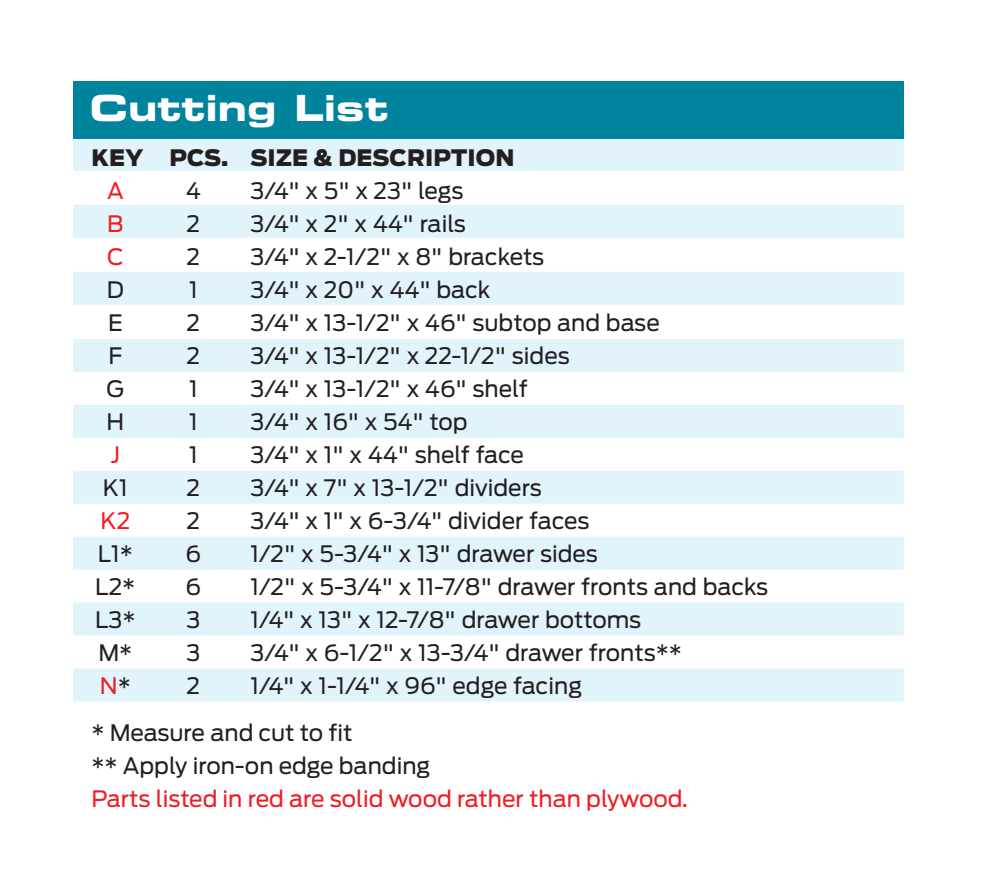
<style>
.page{position:relative;width:987px;height:890px;background:#fff}
.page>*{position:absolute;margin:0;border:0;box-sizing:border-box;transform-origin:0 0}
.BODY_-_antenna{font:36px "Eurostile Bold Extended Two";color:#fff}
.Materials___cutting{font:22.5px "Antenna";color:#231f20}
.BODY_-_antenna-2{font:22.5px "Antenna";color:#ee1d23}
.BODY_-_antenna-3{font:22.5px "Antenna";color:#231f20}
.Materials___cutting-2{font:900 22.5px "Antenna";letter-spacing:.005em;color:#231f20}
.Materials___cutting-3{font:22.5px "Antenna";color:#ee1d23}
.s1{color:#231f20}
</style>
<div class="page">
<div style="left:73px;top:138px;width:831px;height:33px;background:#e1f4fc"></div>
<div style="left:73px;top:205px;width:831px;height:33px;background:#e1f4fc"></div>
<div style="left:73px;top:272px;width:831px;height:33px;background:#e1f4fc"></div>
<div style="left:73px;top:339px;width:831px;height:33px;background:#e1f4fc"></div>
<div style="left:73px;top:405px;width:831px;height:33px;background:#e1f4fc"></div>
<div style="left:73px;top:470px;width:831px;height:33px;background:#e1f4fc"></div>
<div style="left:73px;top:536px;width:831px;height:33px;background:#e1f4fc"></div>
<div style="left:73px;top:602px;width:831px;height:33px;background:#e1f4fc"></div>
<div style="left:73px;top:668px;width:831px;height:33px;background:#e1f4fc"></div>
<div style="left:73px;top:81px;width:831px;height:57px;background:#00839c"></div>
<p class="BODY_-_antenna" style="left:90px;top:83px;width:300px">Cutting List</p>
<p class="Materials___cutting-2" style="left:91px;top:144px;width:424px">KEY PCS. SIZE &amp; DESCRIPTION</p>
<p class="Materials___cutting-3" style="left:107px;top:177px;width:18px">A</p>
<p class="Materials___cutting" style="left:186px;top:177px;width:17px">4</p>
<p class="Materials___cutting" style="left:250px;top:177px;width:214px">3/4" x 5" x 23" legs</p>
<p class="Materials___cutting-3" style="left:107px;top:210px;width:18px">B</p>
<p class="Materials___cutting" style="left:187px;top:210px;width:15px">2</p>
<p class="Materials___cutting" style="left:250px;top:210px;width:217px">3/4" x 2" x 44" rails</p>
<p class="Materials___cutting-3" style="left:107px;top:243px;width:18px">C</p>
<p class="Materials___cutting" style="left:187px;top:243px;width:15px">2</p>
<p class="Materials___cutting" style="left:250px;top:243px;width:295px">3/4" x 2-1/2" x 8" brackets</p>
<p class="Materials___cutting" style="left:107px;top:276px;width:19px">D</p>
<p class="Materials___cutting" style="left:189px;top:276px;width:10px">1</p>
<p class="Materials___cutting" style="left:250px;top:276px;width:241px">3/4" x 20" x 44" back</p>
<p class="Materials___cutting" style="left:108px;top:309px;width:16px">E</p>
<p class="Materials___cutting" style="left:187px;top:309px;width:15px">2</p>
<p class="Materials___cutting" style="left:250px;top:309px;width:411px">3/4" x 13-1/2" x 46" subtop and base</p>
<p class="Materials___cutting" style="left:108px;top:342px;width:15px">F</p>
<p class="Materials___cutting" style="left:187px;top:342px;width:15px">2</p>
<p class="Materials___cutting" style="left:250px;top:342px;width:321px">3/4" x 13-1/2" x 22-1/2" sides</p>
<p class="Materials___cutting" style="left:107px;top:375px;width:19px">G</p>
<p class="Materials___cutting" style="left:189px;top:375px;width:10px">1</p>
<p class="Materials___cutting" style="left:250px;top:375px;width:279px">3/4" x 13-1/2" x 46" shelf</p>
<p class="Materials___cutting" style="left:106px;top:408px;width:19px">H</p>
<p class="Materials___cutting" style="left:189px;top:408px;width:10px">1</p>
<p class="Materials___cutting" style="left:250px;top:408px;width:219px">3/4" x 16" x 54" top</p>
<p class="Materials___cutting-3" style="left:111px;top:441px;width:11px">J</p>
<p class="Materials___cutting" style="left:189px;top:441px;width:10px">1</p>
<p class="Materials___cutting" style="left:250px;top:441px;width:275px">3/4" x 1" x 44" shelf face</p>
<p class="Materials___cutting" style="left:103px;top:474px;width:26px">K1</p>
<p class="Materials___cutting" style="left:187px;top:474px;width:15px">2</p>
<p class="Materials___cutting" style="left:250px;top:474px;width:293px">3/4" x 7" x 13-1/2" dividers</p>
<p class="Materials___cutting-3" style="left:100px;top:507px;width:31px">K2</p>
<p class="Materials___cutting" style="left:187px;top:507px;width:15px">2</p>
<p class="Materials___cutting" style="left:250px;top:507px;width:340px">3/4" x 1" x 6-3/4" divider faces</p>
<p class="Materials___cutting" style="left:98px;top:540px;width:37px">L1*</p>
<p class="Materials___cutting" style="left:185px;top:540px;width:17px">6</p>
<p class="Materials___cutting" style="left:250px;top:540px;width:349px">1/2" x 5-3/4" x 13" drawer sides</p>
<p class="Materials___cutting" style="left:95px;top:573px;width:42px">L2*</p>
<p class="Materials___cutting" style="left:185px;top:573px;width:17px">6</p>
<p class="Materials___cutting" style="left:250px;top:573px;width:519px">1/2" x 5-3/4" x 11-7/8" drawer fronts and backs</p>
<p class="Materials___cutting" style="left:95px;top:606px;width:42px">L3*</p>
<p class="Materials___cutting" style="left:186px;top:606px;width:15px">3</p>
<p class="Materials___cutting" style="left:250px;top:606px;width:392px">1/4" x 13" x 12-7/8" drawer bottoms</p>
<p class="Materials___cutting" style="left:98px;top:639px;width:36px">M*</p>
<p class="Materials___cutting" style="left:186px;top:639px;width:15px">3</p>
<p class="Materials___cutting" style="left:250px;top:639px;width:433px">3/4" x 6-1/2" x 13-3/4" drawer fronts**</p>
<p class="Materials___cutting-3" style="left:100px;top:672px;width:32px">N<span class="s1">*</span></p>
<p class="Materials___cutting" style="left:187px;top:672px;width:15px">2</p>
<p class="Materials___cutting" style="left:250px;top:672px;width:333px">1/4" x 1-1/4" x 96" edge facing</p>
<p class="BODY_-_antenna-3" style="left:91px;top:719px;width:263px">* Measure and cut to fit</p>
<p class="BODY_-_antenna-3" style="left:91px;top:752px;width:340px">** Apply iron-on edge banding</p>
<p class="BODY_-_antenna-2" style="left:91px;top:785px;width:598px">Parts listed in red are solid wood rather than plywood.</p>
</div>
